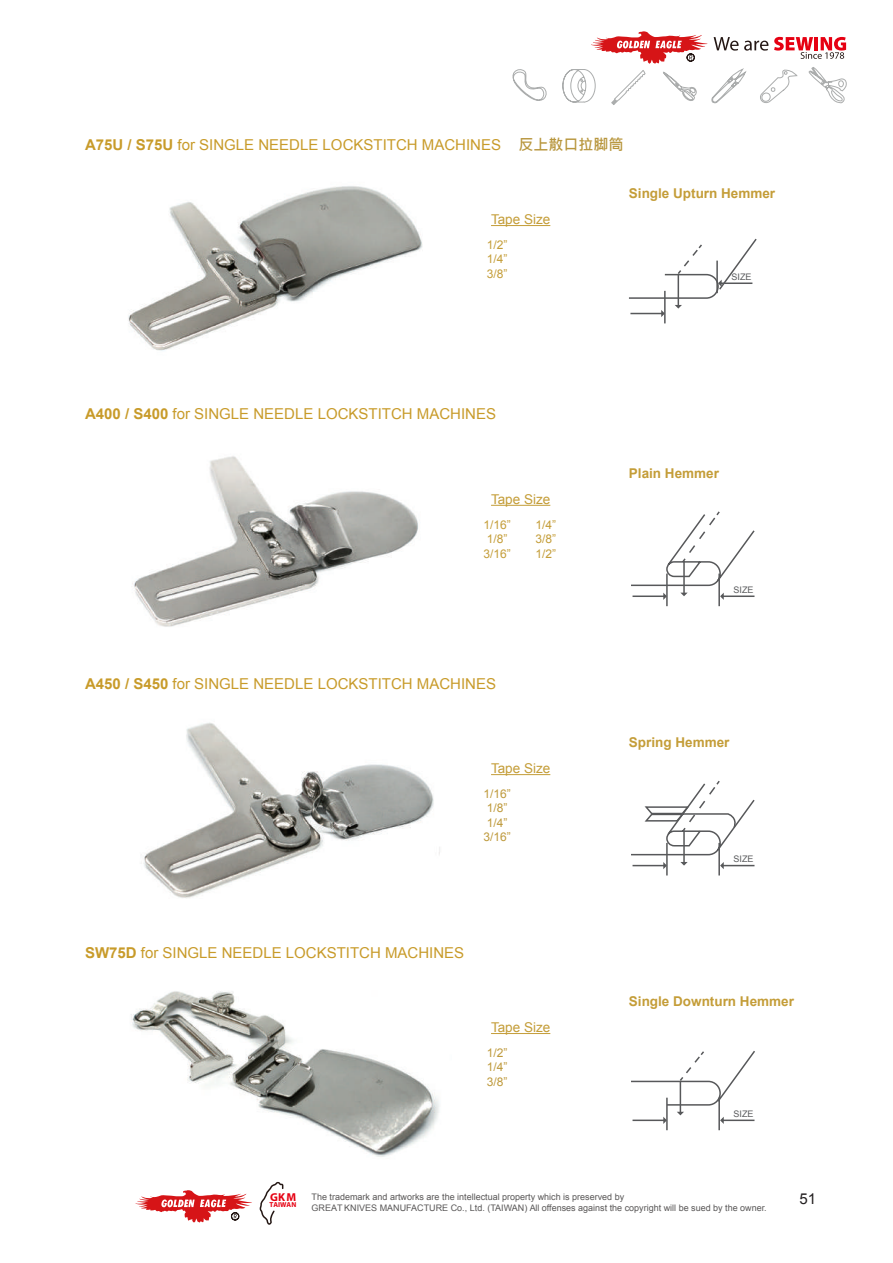
<style>
.page{position:relative;width:893px;height:1263px;background:#fff}
.page>*{position:absolute;margin:0;border:0;box-sizing:border-box;transform-origin:0 0}
.t1{font:15px "Arial";color:#c89b2a}
.t2{font:700 15px "Microsoft Jheng Hei";color:#b8963d}
.t3{font:15px "Arial";color:#231f20}
.t4{font:700 13.5px "Arial";color:#c49d38}
.t5{font:13.5px "Arial";color:#c49d38}
.t6{font:12px/14.4px "Arial";color:#c49d38;text-align:justify}
.t7{font:12px/14.4px "Arial";color:#be993b}
.t8{font:700 11.55px "Myriad Pro";color:#e60012}
.t9{font:9px "Arial";color:#595757}
.t10{font:9px "Arial";color:#57585a}
.t11{font:700 7.2px "Myriad Pro";color:#e60012}
.s1{font-weight:700}
</style>
<div class="page">
<svg style="left:512px;top:31px;width:335px;height:74px"></svg>
<svg style="left:259px;top:1182px;width:24px;height:43px"></svg>
<svg style="left:135px;top:1190px;width:117px;height:32px"></svg>
<hr style="left:491px;top:225px;width:59px;height:1px;background:#c49d38">
<hr style="left:491px;top:505px;width:59px;height:1px;background:#c49d38">
<hr style="left:491px;top:774px;width:59px;height:1px;background:#c49d38">
<hr style="left:491px;top:1033px;width:59px;height:1px;background:#c49d38">
<img style="left:128px;top:186px;width:295px;height:165px">
<svg style="left:629px;top:238px;width:128px;height:79px"></svg>
<hr style="left:664px;top:291px;width:2px;height:32px;background:#57585a">
<hr style="left:716px;top:261px;width:2px;height:32px;background:#57585a">
<img style="left:132px;top:456px;width:286px;height:171px">
<svg style="left:631px;top:511px;width:124px;height:89px"></svg>
<hr style="left:666px;top:574px;width:2px;height:32px;background:#57585a">
<hr style="left:718px;top:574px;width:2px;height:32px;background:#57585a">
<img style="left:143px;top:722px;width:297px;height:176px">
<svg style="left:631px;top:780px;width:124px;height:89px"></svg>
<hr style="left:666px;top:843px;width:2px;height:32px;background:#57585a">
<hr style="left:718px;top:843px;width:2px;height:32px;background:#57585a">
<img style="left:131px;top:991px;width:308px;height:166px">
<svg style="left:631px;top:1051px;width:124px;height:73px"></svg>
<hr style="left:666px;top:1098px;width:2px;height:32px;background:#57585a">
<hr style="left:718px;top:1098px;width:2px;height:32px;background:#57585a">
<p class="t1" style="left:85px;top:135px;width:417px"><span class="s1">A75U / S75U</span> for SINGLE NEEDLE LOCKSTITCH MACHINES</p>
<p class="t2" style="left:518px;top:136px;width:106px">反上散口拉脚筒</p>
<p class="t4" style="left:629px;top:184px;width:148px">Single Upturn Hemmer</p>
<p class="t5" style="left:491px;top:211px;width:61px">Tape Size</p>
<p class="t6" style="left:487px;top:238px;width:22px">1/2” 1/4” 3/8”</p>
<p class="t1" style="left:85px;top:404px;width:412px"><span class="s1">A400 / S400</span> for SINGLE NEEDLE LOCKSTITCH MACHINES</p>
<p class="t5" style="left:491px;top:490px;width:61px">Tape Size</p>
<p class="t6" style="left:484px;top:517px;width:29px;text-align:left">1/16”<br>1/8”<br>3/16”</p>
<p class="t6" style="left:535px;top:517px;width:22px">1/4” 3/8” 1/2”</p>
<p class="t1" style="left:85px;top:673px;width:412px"><span class="s1">A450 / S450</span> for SINGLE NEEDLE LOCKSTITCH MACHINES</p>
<p class="t5" style="left:491px;top:760px;width:61px">Tape Size</p>
<p class="t7" style="left:484px;top:787px;width:29px">1/16”<br>1/8”<br>1/4”<br>3/16”</p>
<p class="t1" style="left:85px;top:943px;width:381px"><span class="s1">SW75D</span> for SINGLE NEEDLE LOCKSTITCH MACHINES</p>
<p class="t5" style="left:491px;top:1018px;width:61px">Tape Size</p>
<p class="t7" style="left:487px;top:1046px;width:22px;text-align:justify">1/2” 1/4” 3/8”</p>
<p class="t10" style="left:731px;top:271px;width:22px">SIZE</p>
<p class="t4" style="left:629px;top:464px;width:92px">Plain Hemmer</p>
<p class="t10" style="left:734px;top:584px;width:22px">SIZE</p>
<p class="t4" style="left:629px;top:733px;width:102px">Spring Hemmer</p>
<p class="t10" style="left:734px;top:853px;width:22px">SIZE</p>
<p class="t4" style="left:629px;top:992px;width:167px">Single Downturn Hemmer</p>
<p class="t10" style="left:734px;top:1108px;width:22px">SIZE</p>
<p class="t8" style="left:270px;top:1190px;width:27px">GKM</p>
<p class="t11" style="left:270px;top:1201px;width:28px">TAIWAN</p>
<p class="t9" style="left:312px;top:1191px;width:314px">The trademark and artworks are the intellectual property which is preserved by</p>
<p class="t3" style="left:799px;top:1189px;width:18px">51</p>
<p class="t9" style="left:312px;top:1202px;width:457px">GREAT KNIVES MANUFACTURE Co., Ltd. (TAIWAN) All offenses against the copyright will be sued by the owner.</p>
</div>
